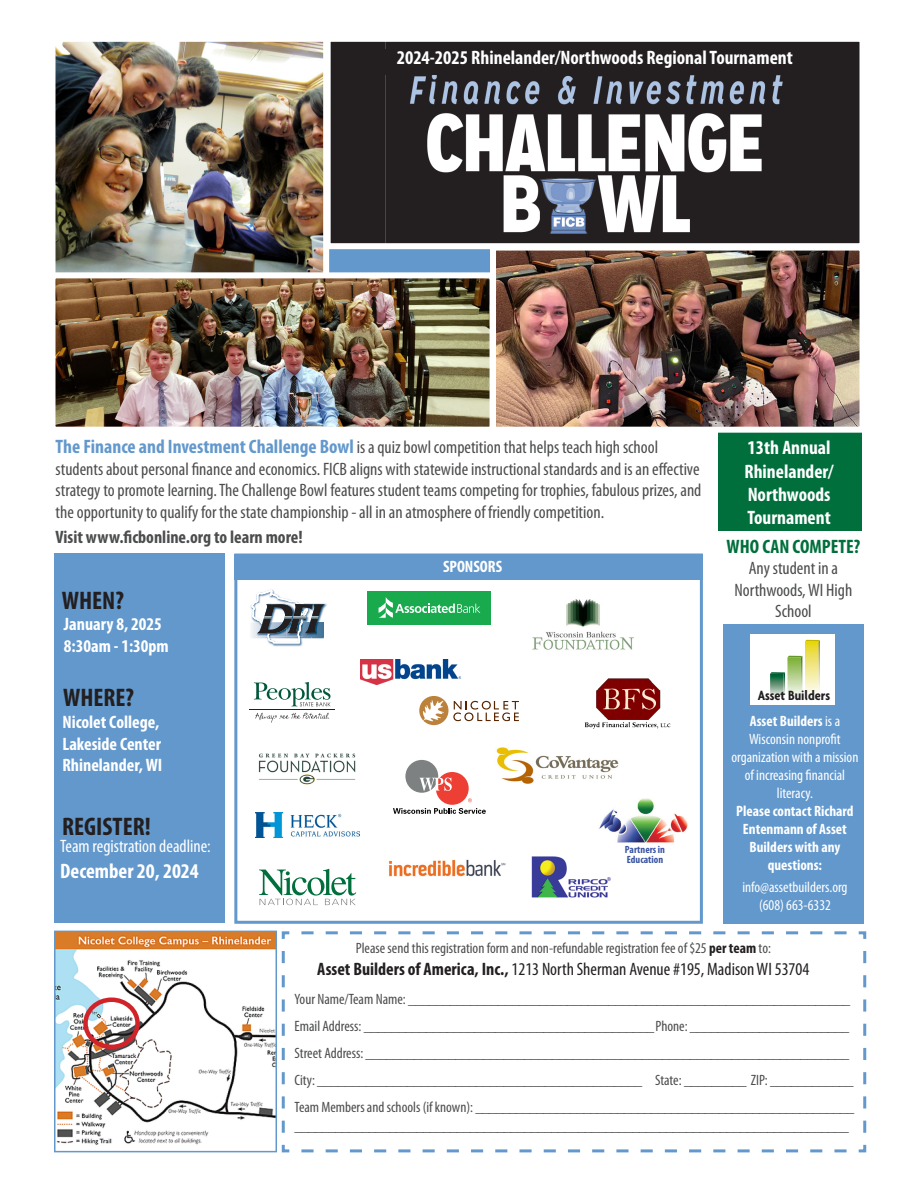
<style>
.page{position:relative;width:918px;height:1188px;background:#fff}
.page>*{position:absolute;margin:0;border:0;box-sizing:border-box;transform-origin:0 0}
.t1{font:700 condensed 25.5px "Myriad Pro";color:#231f20}
.t2{font:700 condensed 21px "Myriad Pro";color:#fff}
.t3{font:700 condensed 19.5px "Myriad Pro";color:#fff}
.t4{font:700 condensed 19.5px "Myriad Pro";color:#006f3c}
.t5{font:condensed 18px/21.6px "Myriad Pro";color:#4b4c4d}
.t6{font:condensed 18px "Myriad Pro";color:#231f20}
.t7{font:700 condensed 18px "Myriad Pro";color:#fff}
.t8{font:700 condensed 18px "Myriad Pro";color:#4b4c4d}
.t9{font:condensed 18px "Myriad Pro";color:#fff}
.t10{font:700 condensed 16.5px "Myriad Pro";color:#fff}
.t11{font:condensed 15px "Myriad Pro";color:#4b4c4d}
.t12{font:condensed 15px/18px "Myriad Pro";color:#fff;text-align:center}
.t13{font:700 condensed 15px/18px "Myriad Pro";color:#fff;text-align:center}
.t14{font:700 condensed 14.4px "Agenda";color:#231f20}
.t15{font:700 condensed 10.5px "Myriad Pro";color:#3953a2}
.s1{font-weight:700;font-size:19.5px;color:#6398cc}
.s2{font-weight:700}
.s3{font-weight:700;color:#231f20}
</style>
<div class="page">
<div style="left:234px;top:554px;width:469px;height:370px;border:3px solid #6398cc"></div>
<div style="left:234px;top:555px;width:469px;height:25px;background:#6398cc"></div>
<img style="left:269px;top:643px;width:34px;height:4px">
<svg style="left:251px;top:590px;width:74px;height:53px"></svg>
<svg style="left:419px;top:696px;width:100px;height:29px"></svg>
<img style="left:584px;top:678px;width:87px;height:51px">
<img style="left:532px;top:856px;width:79px;height:41px">
<svg style="left:254px;top:682px;width:77px;height:24px"></svg>
<svg style="left:255px;top:713px;width:74px;height:10px"></svg>
<hr style="left:249px;top:709px;width:86px;height:1px;background:#231f20">
<div style="left:436px;top:772px;width:33px;height:33px;background:#ee3f34;border-radius:50%"></div>
<div style="left:405px;top:760px;width:33px;height:33px;background:#7e8182;border-radius:50%"></div>
<svg style="left:419px;top:778px;width:33px;height:13px"></svg>
<svg style="left:468px;top:798px;width:4px;height:4px"></svg>
<svg style="left:393px;top:808px;width:93px;height:6px"></svg>
<svg style="left:259px;top:869px;width:97px;height:36px"></svg>
<img style="left:599px;top:799px;width:89px;height:44px">
<img style="left:255px;top:813px;width:104px;height:25px">
<div style="left:367px;top:592px;width:124px;height:33px;background:#1aaa4e"></div>
<svg style="left:379px;top:597px;width:101px;height:21px"></svg>
<svg style="left:281px;top:931px;width:586px;height:222px"></svg>
<img style="left:57px;top:934px;width:217px;height:211px">
<div style="left:54px;top:931px;width:223px;height:221px;border:2px solid #6398cc"></div>
<div style="left:83px;top:997px;width:57px;height:52px;border:4px solid #d1232a;border-radius:50%"></div>
<img style="left:360px;top:659px;width:100px;height:25px">
<div style="left:54px;top:554px;width:170px;height:369px;background:#6398cc"></div>
<img style="left:533px;top:599px;width:100px;height:51px">
<div style="left:322px;top:202px;width:228px;height:86px;background:#6398cc"></div>
<img style="left:57px;top:43px;width:265px;height:229px">
<div style="left:50px;top:36px;width:279px;height:243px;border:6px solid #fff"></div>
<div style="left:328px;top:39px;width:534px;height:207px;background:#231f20"></div>
<img style="left:385px;top:43px;width:398px;height:199px">
<div style="left:325px;top:36px;width:541px;height:213px;border:6px solid #fff"></div>
<div style="left:332px;top:49px;width:526px;height:25px;background:#231f20"></div>
<div style="left:719px;top:433px;width:143px;height:98px;background:#006f3c"></div>
<div style="left:723px;top:625px;width:141px;height:299px;background:#6398cc"></div>
<div style="left:750px;top:634px;width:85px;height:71px;background:#fff"></div>
<svg style="left:770px;top:640px;width:50px;height:55px"></svg>
<img style="left:496px;top:748px;width:123px;height:35px">
<img style="left:57px;top:279px;width:432px;height:147px">
<div style="left:50px;top:272px;width:446px;height:161px;border:6px solid #fff"></div>
<img style="left:497px;top:252px;width:362px;height:174px">
<div style="left:490px;top:245px;width:376px;height:188px;border:6px solid #fff"></div>
<img style="left:258px;top:753px;width:98px;height:32px">
<img style="left:389px;top:859px;width:117px;height:18px">
<p class="t3" style="left:397px;top:45px;width:398px">2024-2025 Rhinelander/Northwoods Regional Tournament</p>
<p class="t5" style="left:56px;top:436px;width:647px"><span class="s1">The Finance and Investment Challenge Bowl</span> is a quiz bowl competition that helps teach high school students about personal finance and economics. FICB aligns with statewide instructional standards and is an effective strategy to promote learning. The Challenge Bowl features student teams competing for trophies, fabulous prizes, and the opportunity to qualify for the state championship - all in an atmosphere of friendly competition.</p>
<p class="t8" style="left:56px;top:526px;width:249px">Visit www.ficbonline.org to learn more!</p>
<p class="t4" style="left:727px;top:534px;width:135px">WHO CAN COMPETE?</p>
<p class="t5" style="left:749px;top:557px;width:91px">Any student in a</p>
<p class="t5" style="left:735px;top:579px;width:119px;text-align:center">Northwoods, WI High<br>School</p>
<p class="t3" style="left:748px;top:436px;width:84px">13th Annual</p>
<p class="t3" style="left:745px;top:459px;width:91px">Rhinelander/</p>
<p class="t3" style="left:748px;top:482px;width:84px">Northwoods</p>
<p class="t3" style="left:747px;top:506px;width:85px">Tournament</p>
<p class="t10" style="left:443px;top:556px;width:61px">SPONSORS</p>
<p class="t1" style="left:62px;top:584px;width:64px">WHEN?</p>
<p class="t7" style="left:64px;top:613px;width:99px">January 8, 2025</p>
<p class="t7" style="left:64px;top:635px;width:106px">8:30am - 1:30pm</p>
<p class="t1" style="left:63px;top:682px;width:73px">WHERE?</p>
<p class="t7" style="left:62px;top:711px;width:98px">Nicolet College,</p>
<p class="t7" style="left:62px;top:732px;width:100px">Lakeside Center</p>
<p class="t7" style="left:62px;top:754px;width:102px">Rhinelander, WI</p>
<p class="t1" style="left:62px;top:811px;width:90px">REGISTER!</p>
<p class="t9" style="left:60px;top:835px;width:152px">Team registration deadline:</p>
<p class="t2" style="left:60px;top:857px;width:140px">December 20, 2024</p>
<p class="t15" style="left:625px;top:843px;width:42px">Partners in</p>
<p class="t15" style="left:627px;top:853px;width:38px">Education</p>
<p class="t14" style="left:758px;top:687px;width:74px">Asset Builders</p>
<p class="t12" style="left:731px;top:712px;width:128px"><span class="s2">Asset Builders</span> is a<br>Wisconsin nonprofit organization with a mission of increasing financial literacy.</p>
<p class="t13" style="left:736px;top:801px;width:119px">Please contact Richard<br>Entenmann of Asset<br>Builders with any questions:</p>
<p class="t12" style="left:742px;top:878px;width:107px">info@assetbuilders.org</p>
<p class="t12" style="left:759px;top:896px;width:73px">(608) 663-6332</p>
<p class="t11" style="left:356px;top:939px;width:417px">Please send this registration form and non-refundable registration fee of $25 <span class="s3">per team</span> to:</p>
<p class="t6" style="left:317px;top:958px;width:494px"><span class="s2">Asset Builders of America, Inc.,</span> 1213 North Sherman Avenue #195, Madison WI 53704</p>
<p class="t11" style="left:295px;top:990px;width:557px">Your Name/Team Name: ________________________________________________________________</p>
<p class="t11" style="left:295px;top:1017px;width:556px">Email Address: __________________________________________ Phone: _______________________</p>
<p class="t11" style="left:295px;top:1044px;width:556px">Street Address: ______________________________________________________________________</p>
<p class="t11" style="left:295px;top:1071px;width:561px">City: _______________________________________________ State: _________ ZIP: ____________</p>
<p class="t11" style="left:295px;top:1098px;width:561px">Team Members and schools (if known): ________________________________________________________</p>
<p class="t11" style="left:295px;top:1117px;width:556px">__________________________________________________________________________________</p>
</div>
